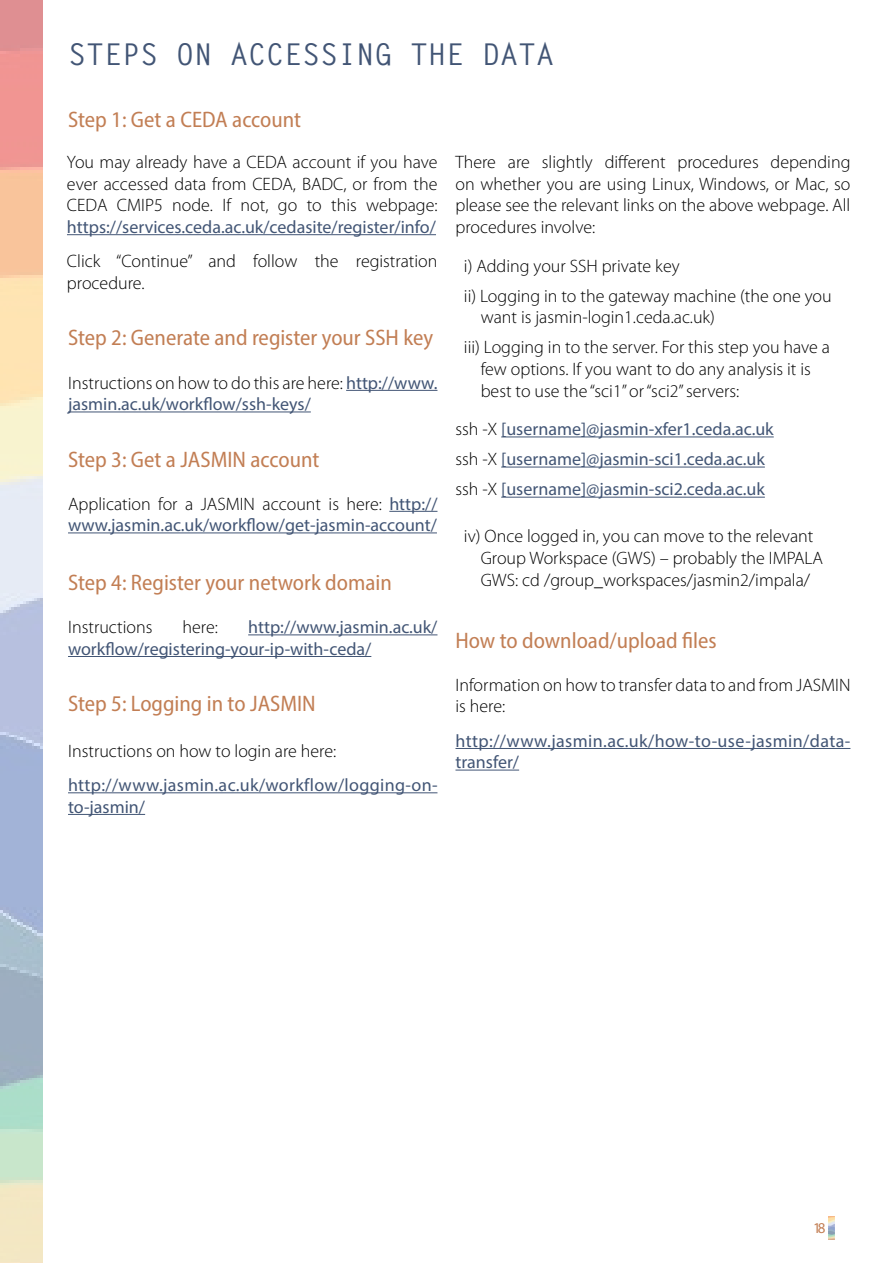
<style>
.page{position:relative;width:893px;height:1263px;background:#fff}
.page>*{position:absolute;margin:0;border:0;box-sizing:border-box;transform-origin:0 0}
.t1{font:700 30px "Letter Gothic Std";color:#425575}
.t2{font:semi-condensed 22.5px "Myriad Pro";color:#c27e54}
.t3{font:300 18px/21.6px "Myriad Pro";color:#000}
.t4{font:18px/21.6px "Myriad Pro";color:#425575}
.t5{font:18px/21.6px "Myriad Pro";letter-spacing:.025em;color:#425575}
.t6{font:18px/21.6px "Myriad Pro";letter-spacing:.02em;color:#425575}
.t7{font:15px "Myriad Pro";color:#c27e54}
.s1{font-weight:300;color:#000}
</style>
<div class="page">
<img style="left:828px;top:1216px;width:7px;height:23px">
<hr style="left:67px;top:234px;width:369px;height:1px;background:#425575">
<hr style="left:346px;top:390px;width:91px;height:1px;background:#425575">
<hr style="left:68px;top:411px;width:243px;height:1px;background:#425575">
<hr style="left:389px;top:511px;width:48px;height:1px;background:#425575">
<hr style="left:68px;top:532px;width:369px;height:1px;background:#425575">
<hr style="left:248px;top:634px;width:189px;height:1px;background:#425575">
<hr style="left:68px;top:656px;width:303px;height:1px;background:#425575">
<hr style="left:68px;top:792px;width:369px;height:1px;background:#425575">
<hr style="left:68px;top:814px;width:77px;height:1px;background:#425575">
<hr style="left:501px;top:436px;width:273px;height:1px;background:#425575">
<hr style="left:501px;top:467px;width:264px;height:1px;background:#425575">
<hr style="left:501px;top:497px;width:264px;height:1px;background:#425575">
<hr style="left:455px;top:748px;width:395px;height:1px;background:#425575">
<hr style="left:455px;top:770px;width:64px;height:1px;background:#425575">
<h1 class="t1" style="left:68px;top:36px;width:488px">STEPS ON ACCESSING THE DATA</h1>
<p class="t2" style="left:68px;top:106px;width:235px">Step 1: Get a CEDA account</p>
<p class="t3" style="left:67px;top:152px;width:372px;text-align:justify">You may already have a CEDA account if you have ever accessed data from CEDA, BADC, or from the CEDA CMIP5 node. If not, go to this webpage:</p>
<p class="t4" style="left:67px;top:216px;width:371px">https://services.ceda.ac.uk/cedasite/register/info/</p>
<p class="t3" style="left:67px;top:251px;width:372px">Click “Continue” and follow the registration procedure.</p>
<p class="t2" style="left:68px;top:324px;width:367px">Step 2: Generate and register your SSH key</p>
<p class="t4" style="left:68px;top:371px;width:371px"><span class="s1">Instructions on how to do this are here:</span> http://www. jasmin.ac.uk/workflow/ssh-keys/</p>
<p class="t2" style="left:68px;top:446px;width:253px">Step 3: Get a JASMIN account</p>
<p class="t4" style="left:68px;top:492px;width:371px"><span class="s1">Application for a JASMIN account is here:</span> http:// www.jasmin.ac.uk/workflow/get-jasmin-account/</p>
<p class="t2" style="left:68px;top:568px;width:325px">Step 4: Register your network domain</p>
<p class="t3" style="left:68px;top:617px;width:86px">Instructions</p>
<p class="t3" style="left:183px;top:617px;width:37px">here:</p>
<p class="t4" style="left:68px;top:616px;width:371px;text-indent:180px">http://www.jasmin.ac.uk/ workflow/registering-your-ip-with-ceda/</p>
<p class="t2" style="left:68px;top:690px;width:249px">Step 5: Logging in to JASMIN</p>
<p class="t3" style="left:68px;top:740px;width:270px">Instructions on how to login are here:</p>
<p class="t6" style="left:68px;top:774px;width:371px">http://www.jasmin.ac.uk/workflow/logging-on&shy;to-jasmin/</p>
<p class="t3" style="left:455px;top:152px;width:396px;text-align:justify">There are slightly different procedures depending on whether you are using Linux, Windows, or Mac, so please see the relevant links on the above webpage. All procedures involve:</p>
<p class="t3" style="left:464px;top:251px;width:369px;line-height:30.2px">i) Adding your SSH private key<br>ii) Logging in to the gateway machine (the one you</p>
<p class="t3" style="left:464px;top:302px;width:368px;line-height:30.2px;text-indent:17px">want is jasmin-login1.ceda.ac.uk)<br>iii) Logging in to the server. For this step you have a</p>
<p class="t3" style="left:481px;top:358px;width:332px">few options. If you want to do any analysis it is best to use the “sci1” or “sci2” servers:</p>
<p class="t4" style="left:455px;top:414px;width:320px;line-height:30.2px"><span class="s1">ssh -X</span> [username]@jasmin-xfer1.ceda.ac.uk <span class="s1">ssh -X</span> [username]@jasmin-sci1.ceda.ac.uk <span class="s1">ssh -X</span> [username]@jasmin-sci2.ceda.ac.uk</p>
<p class="t3" style="left:481px;top:526px;width:344px;text-indent:-17px">iv) Once logged in, you can move to the relevant<br>Group Workspace (GWS) – probably the IMPALA<br>GWS: cd /group_workspaces/jasmin2/impala/</p>
<p class="t2" style="left:455px;top:627px;width:263px">How to download/upload files</p>
<p class="t3" style="left:455px;top:674px;width:396px">Information on how to transfer data to and from JASMIN is here:</p>
<p class="t5" style="left:455px;top:729px;width:396px">http://www.jasmin.ac.uk/how-to-use-jasmin/data&shy;transfer/</p>
<p class="t7" style="left:813px;top:1218px;width:14px">18</p>
</div>
